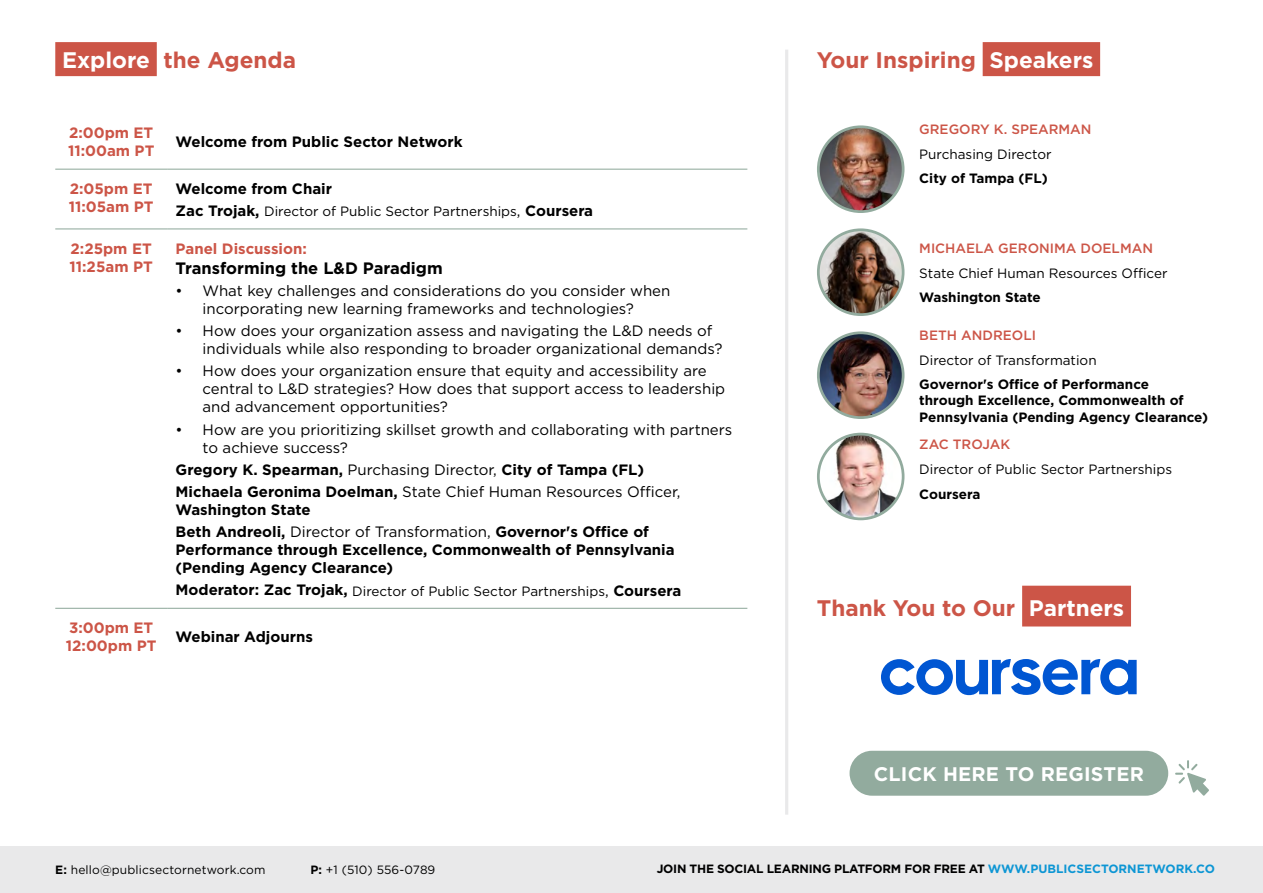
<style>
.page{position:relative;width:1263px;height:893px;background:#fff}
.page>*{position:absolute;margin:0;border:0;box-sizing:border-box;transform-origin:0 0}
.t1{font:700 22.5px "Gotham";color:#cc5547}
.t2{font:700 19.65px "Gotham";letter-spacing:.01em;color:#fff}
.t3{font:700 16.5px "Gotham";color:#000}
.t4{font:15px/18px "Gotham";color:#000}
.t5{font:700 15px/22.2px "Gotham";color:#000}
.t6{font:700 15px/18px "Gotham";color:#cc5547}
.t7{font:13.5px "Gotham";color:#000}
.t8{font:700 13.5px/16.2px "Gotham";color:#000}
.t9{font:500 13.5px "Gotham";color:#cc5547}
.t10{font:700 12px "Gotham";letter-spacing:-.02em;color:#000}
.t11{font:12px "Gotham";letter-spacing:.01em;color:#000}
.s1{color:#fff}
.s2{font-weight:700;font-size:15px}
.s3{font-size:15px}
.s4{font-weight:400}
.s5{font-weight:700}
.s6{color:#0d96d4}
</style>
<div class="page">
<hr style="left:55px;top:169px;width:112px;height:1px;background:#92ab9e">
<hr style="left:167px;top:169px;width:580px;height:1px;background:#92ab9e">
<hr style="left:55px;top:228px;width:112px;height:1px;background:#92ab9e">
<hr style="left:167px;top:228px;width:580px;height:1px;background:#92ab9e">
<hr style="left:55px;top:608px;width:112px;height:1px;background:#92ab9e">
<hr style="left:167px;top:608px;width:580px;height:1px;background:#92ab9e">
<div style="left:55px;top:42px;width:102px;height:34px;background:#cc5547"></div>
<div style="left:1022px;top:586px;width:109px;height:40px;background:#cc5547"></div>
<div style="left:0;top:846px;width:1263px;height:47px;background:#e9e9ea"></div>
<div style="left:849px;top:751px;width:319px;height:45px;background:#92ab9e;border-radius:22px"></div>
<svg style="left:1175px;top:760px;width:34px;height:36px"></svg>
<div style="left:983px;top:42px;width:117px;height:34px;background:#cc5547"></div>
<img style="left:818px;top:129px;width:85px;height:83px">
<div style="left:817px;top:125px;width:87px;height:88px;border:3px solid #92ab9e;border-radius:50%"></div>
<img style="left:818px;top:230px;width:85px;height:85px;border-radius:42px">
<div style="left:817px;top:228px;width:87px;height:88px;border:3px solid #92ab9e;border-radius:50%"></div>
<img style="left:818px;top:333px;width:85px;height:85px;border-radius:42px">
<div style="left:817px;top:331px;width:87px;height:88px;border:3px solid #92ab9e;border-radius:50%"></div>
<img style="left:818px;top:434px;width:85px;height:85px;border-radius:42px">
<div style="left:817px;top:433px;width:87px;height:87px;border:3px solid #92ab9e;border-radius:50%"></div>
<hr style="left:785px;top:50px;width:3px;height:765px;background:#e9e9ea">
<svg style="left:881px;top:659px;width:256px;height:36px"></svg>
<h1 class="t1" style="left:62px;top:45px;width:236px"><span class="s1">Explore</span> the Agenda</h1>
<p class="t6" style="left:68px;top:124px;width:88px">2:00pm ET<br>11:00am PT</p>
<p class="t5" style="left:176px;top:131px;width:288px">Welcome from Public Sector Network</p>
<p class="t6" style="left:69px;top:180px;width:86px">2:05pm ET<br>11:05am PT</p>
<p class="t5" style="left:176px;top:177px;width:158px">Welcome from Chair</p>
<p class="t7" style="left:176px;top:203px;width:419px"><span class="s2">Zac Trojak,</span> Director of Public Sector Partnerships<span class="s3">,</span> <span class="s2">Coursera</span></p>
<p class="t6" style="left:70px;top:239px;width:85px">2:25pm ET<br>11:25am PT</p>
<p class="t6" style="left:176px;top:239px;width:133px">Panel Discussion:</p>
<p class="t3" style="left:176px;top:257px;width:269px">Transforming the L&amp;D Paradigm</p>
<p class="t4" style="left:203px;top:281px;width:469px;text-indent:-27px">• What key challenges and considerations do you consider when incorporating new learning frameworks and technologies?</p>
<p class="t4" style="left:203px;top:321px;width:521px;text-indent:-27px">• How does your organization assess and navigating the L&amp;D needs of individuals while also responding to broader organizational demands?</p>
<p class="t4" style="left:203px;top:362px;width:524px;text-indent:-27px">• How does your organization ensure that equity and accessibility are central to L&amp;D strategies? How does that support access to leadership and advancement opportunities?</p>
<p class="t4" style="left:203px;top:420px;width:531px;text-indent:-27px">• How are you prioritizing skillset growth and collaborating with partners to achieve success?</p>
<p class="t5" style="left:176px;top:458px;width:506px">Gregory K. Spearman, <span class="s4">Purchasing Director,</span> City of Tampa (FL)<br>Michaela Geronima Doelman, <span class="s4">State Chief Human Resources Officer,</span></p>
<p class="t5" style="left:176px;top:498px;width:475px">Washington State<br>Beth Andreoli, <span class="s4">Director of Transformation,</span> Governor's Office of</p>
<p class="t5" style="left:176px;top:541px;width:500px;line-height:18px">Performance through Excellence, Commonwealth of Pennsylvania (Pending Agency Clearance)</p>
<p class="t7" style="left:176px;top:582px;width:507px"><span class="s2">Moderator: Zac Trojak,</span> Director of Public Sector Partnerships<span class="s3">,</span> <span class="s2">Coursera</span></p>
<p class="t6" style="left:66px;top:619px;width:92px">3:00pm ET<br>12:00pm PT</p>
<p class="t5" style="left:176px;top:626px;width:139px">Webinar Adjourns</p>
<h1 class="t1" style="left:817px;top:45px;width:278px">Your Inspiring <span class="s1">Speakers</span></h1>
<p class="t9" style="left:919px;top:120px;width:174px">GREGORY K. SPEARMAN</p>
<p class="t7" style="left:919px;top:145px;width:134px">Purchasing Director</p>
<p class="t8" style="left:919px;top:170px;width:130px">City of Tampa (FL)</p>
<p class="t9" style="left:919px;top:239px;width:235px">MICHAELA GERONIMA DOELMAN</p>
<p class="t7" style="left:919px;top:264px;width:250px">State Chief Human Resources Officer</p>
<p class="t8" style="left:919px;top:289px;width:123px">Washington State</p>
<p class="t9" style="left:919px;top:326px;width:118px">BETH ANDREOLI</p>
<p class="t7" style="left:919px;top:351px;width:179px">Director of Transformation</p>
<p class="t8" style="left:919px;top:376px;width:290px">Governor's Office of Performance<br>through Excellence, Commonwealth of<br>Pennsylvania (Pending Agency Clearance)</p>
<p class="t9" style="left:919px;top:435px;width:92px">ZAC TROJAK</p>
<p class="t7" style="left:919px;top:460px;width:254px">Director of Public Sector Partnerships</p>
<p class="t8" style="left:919px;top:486px;width:63px">Coursera</p>
<h1 class="t1" style="left:817px;top:593px;width:309px">Thank You to Our <span class="s1">Partners</span></h1>
<h2 class="t2" style="left:874px;top:761px;width:272px">CLICK HERE TO REGISTER</h2>
<p class="t11" style="left:55px;top:862px;width:212px"><span class="s5">E:</span> hello@publicsectornetwork.com</p>
<p class="t11" style="left:310px;top:862px;width:126px"><span class="s5">P:</span> +1 (510) 556-0789</p>
<p class="t10" style="left:657px;top:861px;width:560px">JOIN THE SOCIAL LEARNING PLATFORM FOR FREE AT <span class="s6">WWW.PUBLICSECTORNETWORK.CO</span></p>
</div>
